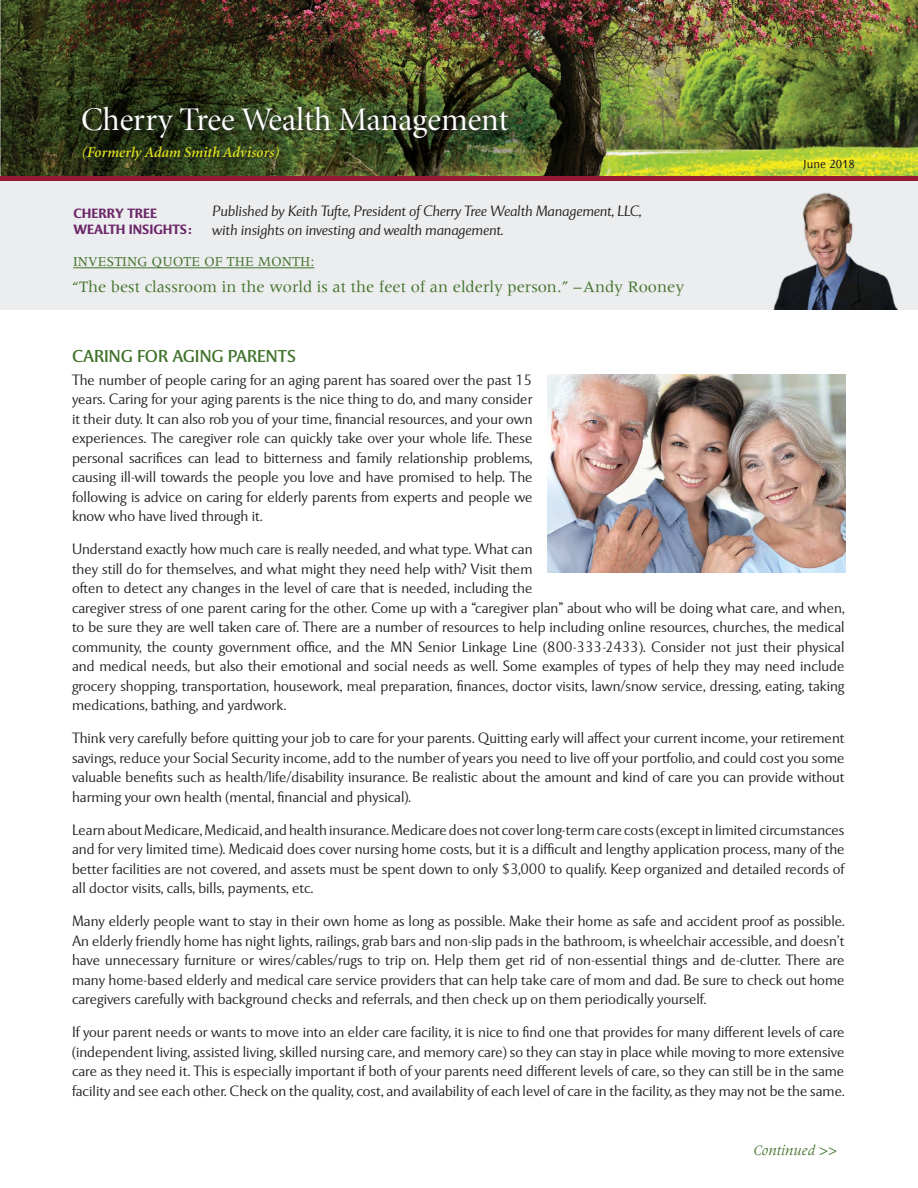
<style>
.page{position:relative;width:918px;height:1188px;background:#fff}
.page>*{position:absolute;margin:0;border:0;box-sizing:border-box;transform-origin:0 0}
.t1{font:33px "Minion Display";color:#fff}
.t2{font:17.25px "Mentor Sans";color:#42732c}
.quote{font:16.5px "Meridien";color:#42732c}
.body{font:300 15px/19.5px "Mentor Sans";color:#231f20;text-align:justify}
.t3{font:italic 300 15px/19.5px "Mentor Sans";color:#231f20}
.body-2{font:italic 600 15px "Minion";color:#dce11d}
.body-3{font:italic 15px "Meridien";color:#42732c}
.quote-2{font:14.25px "Meridien";color:#42732c}
.t4{font:700 13.5px/16.5px "Mentor Sans";color:#6c2669}
.t5{font:500 12px "Resavska Sans ITC";color:#231f20}
</style>
<div class="page">
<div style="left:0;top:127px;width:918px;height:183px;background:#ecedee"></div>
<hr style="left:73px;top:267px;width:241px;height:1px;background:#42732c">
<img style="left:0;top:0;width:918px;height:176px">
<svg style="left:78px;top:103px;width:437px;height:63px;background:#303e1e"></svg>
<div style="left:0;top:176px;width:918px;height:5px;background:#971833"></div>
<img style="left:773px;top:192px;width:125px;height:117px">
<img style="left:548px;top:375px;width:298px;height:198px">
<p class="t1" style="left:81px;top:104px;width:429px">Cherry Tree Wealth Management</p>
<p class="body-2" style="left:81px;top:144px;width:200px">(Formerly Adam Smith Advisors)</p>
<p class="t3" style="left:213px;top:201px;width:431px">Published by Keith Tufte, President of Cherry Tree Wealth Management, LLC, with insights on investing and wealth management.</p>
<p class="t4" style="left:74px;top:205px;width:120px">CHERRY TREE<br>WEALTH INSIGHTS:</p>
<p class="quote-2" style="left:73px;top:254px;width:243px">INVESTING QUOTE OF THE MONTH:</p>
<p class="quote" style="left:72px;top:278px;width:614px">“The best classroom in the world is at the feet of an elderly person.” –Andy Rooney</p>
<p class="t5" style="left:803px;top:156px;width:54px">June 2018</p>
<p class="t2" style="left:72px;top:346px;width:225px">CARING FOR AGING PARENTS</p>
<p class="body" style="left:72px;top:370px;width:462px">The number of people caring for an aging parent has soared over the past 15 years. Caring for your aging parents is the nice thing to do, and many consider it their duty. It can also rob you of your time, financial resources, and your own experiences. The caregiver role can quickly take over your whole life. These personal sacrifices can lead to bitterness and family relationship problems, causing ill-will towards the people you love and have promised to help. The following is advice on caring for elderly parents from experts and people we know who have lived through it.</p>
<p class="body" style="left:72px;top:540px;width:774px;text-align:left">Understand exactly how much care is really needed, and what type. What can<br>they still do for themselves, and what might they need help with? Visit them<br>often to detect any changes in the level of care that is needed, including the<br>caregiver stress of one parent caring for the other. Come up with a “caregiver plan” about who will be doing what care, and when, to be sure they are well taken care of. There are a number of resources to help including online resources, churches, the medical community, the county government office, and the MN Senior Linkage Line (800-333-2433). Consider not just their physical and medical needs, but also their emotional and social needs as well. Some examples of types of help they may need include grocery shopping, transportation, housework, meal preparation, finances, doctor visits, lawn/snow service, dressing, eating, taking medications, bathing, and yardwork.</p>
<p class="body" style="left:72px;top:729px;width:774px">Think very carefully before quitting your job to care for your parents. Quitting early will affect your current income, your retirement savings, reduce your Social Security income, add to the number of years you need to live off your portfolio, and could cost you some valuable benefits such as health/life/disability insurance. Be realistic about the amount and kind of care you can provide without harming your own health (mental, financial and physical).</p>
<p class="body" style="left:72px;top:820px;width:774px">Learn about Medicare, Medicaid, and health insurance. Medicare does not cover long-term care costs (except in limited circumstances and for very limited time). Medicaid does cover nursing home costs, but it is a difficult and lengthy application process, many of the better facilities are not covered, and assets must be spent down to only $3,000 to qualify. Keep organized and detailed records of all doctor visits, calls, bills, payments, etc.</p>
<p class="body" style="left:72px;top:912px;width:774px">Many elderly people want to stay in their own home as long as possible. Make their home as safe and accident proof as possible.<br>An elderly friendly home has night lights, railings, grab bars and non-slip pads in the bathroom, is wheelchair accessible, and doesn’t have unnecessary furniture or wires/cables/rugs to trip on. Help them get rid of non-essential things and de-clutter. There are many home-based elderly and medical care service providers that can help take care of mom and dad. Be sure to check out home caregivers carefully with background checks and referrals, and then check up on them periodically yourself.</p>
<p class="body" style="left:72px;top:1023px;width:774px">If your parent needs or wants to move into an elder care facility, it is nice to find one that provides for many different levels of care (independent living, assisted living, skilled nursing care, and memory care) so they can stay in place while moving to more extensive care as they need it. This is especially important if both of your parents need different levels of care, so they can still be in the same facility and see each other. Check on the quality, cost, and availability of each level of care in the facility, as they may not be the same.</p>
<p class="body-3" style="left:754px;top:1142px;width:85px">Continued &gt;&gt;</p>
</div>
